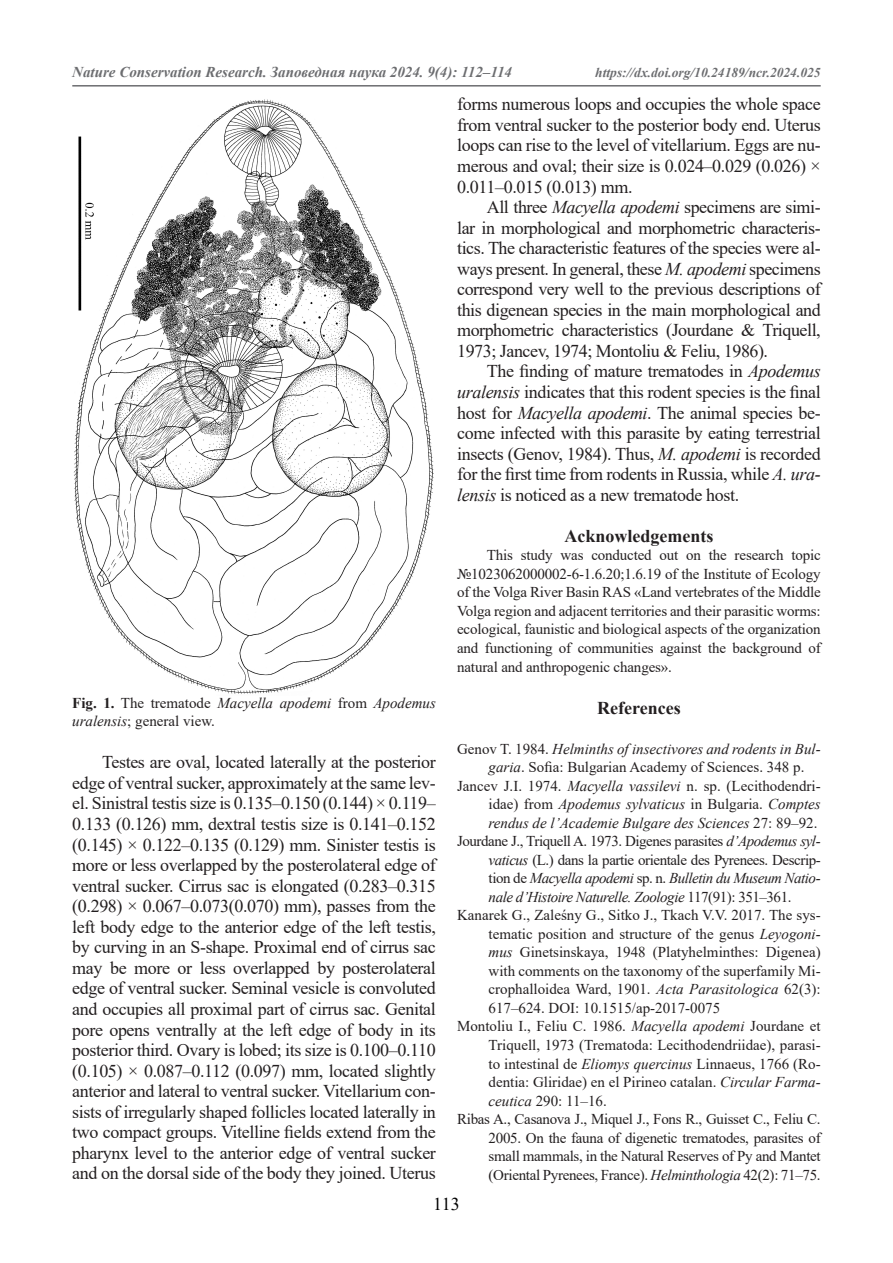
<style>
.page{position:relative;width:893px;height:1263px;background:#fff}
.page>*{position:absolute;margin:0;border:0;box-sizing:border-box;transform-origin:0 0}
.t1{font:18px/20.5px "Times New Roman";letter-spacing:-.02em;color:#231f20;text-align:justify}
.t2{font:700 18px "Times New Roman";color:#231f20}
.t3{font:18px "Times New Roman";color:#000}
.t4{font:15px/18.6px "Times New Roman";letter-spacing:-.01em;color:#231f20;text-align:justify}
.t5{font:italic 15px/18.6px "Times New Roman";color:#231f20}
.t6{font:italic 700 15px "Times New Roman";color:#6c6d70}
.t7{font:italic 700 13.5px "Times New Roman";color:#6c6d70}
.s1{font-weight:700;font-style:normal}
.s2{font-style:normal}
.s3{font-style:italic}
</style>
<div class="page">
<hr style="left:72px;top:85px;width:749px;height:2px;background:#6c6d70">
<img style="left:73px;top:99px;width:361px;height:595px">
<p class="t6" style="left:72px;top:62px;width:441px">Nature Conservation Research. Заповедная наука 2024. 9(4): 112–114</p>
<p class="t7" style="left:595px;top:63px;width:227px">https://dx.doi.org/10.24189/ncr.2024.025</p>
<p class="t5" style="left:72px;top:693px;width:365px;line-height:18px"><span class="s1">Fig. 1.</span> <span class="s2">The trematode</span> Macyella apodemi <span class="s2">from</span> Apodemus uralensis<span class="s2">; general view.</span></p>
<p class="t1" style="left:72px;top:751px;width:365px;text-indent:30px">Testes are oval, located laterally at the posterior edge of ventral sucker, approximately at the same lev&shy;el. Sinistral testis size is 0.135–0.150 (0.144) × 0.119– 0.133 (0.126) mm, dextral testis size is 0.141–0.152 (0.145) × 0.122–0.135 (0.129) mm. Sinister testis is more or less overlapped by the posterolateral edge of ventral sucker. Cirrus sac is elongated (0.283–0.315 (0.298) × 0.067–0.073(0.070) mm), passes from the left body edge to the anterior edge of the left testis, by curving in an S-shape. Proximal end of cirrus sac may be more or less overlapped by posterolateral edge of ventral sucker. Seminal vesicle is convoluted and occupies all proximal part of cirrus sac. Genital pore opens ventrally at the left edge of body in its posterior third. Ovary is lobed; its size is 0.100–0.110 (0.105) × 0.087–0.112 (0.097) mm, located slightly anterior and lateral to ventral sucker. Vitellarium con&shy;sists of irregularly shaped follicles located laterally in two compact groups. Vitelline fields extend from the pharynx level to the anterior edge of ventral sucker and on the dorsal side of the body they joined. Uterus</p>
<p class="t1" style="left:457px;top:93px;width:365px">forms numerous loops and occupies the whole space from ventral sucker to the posterior body end. Uterus loops can rise to the level of vitellarium. Eggs are nu&shy;merous and oval; their size is 0.024–0.029 (0.026) × 0.011–0.015 (0.013) mm.</p>
<p class="t1" style="left:457px;top:196px;width:365px;text-indent:30px">All three <span class="s3">Macyella apodemi</span> specimens are simi&shy;lar in morphological and morphometric characteris&shy;tics. The characteristic features of the species were al&shy;ways present. In general, these <span class="s3">M. apodemi</span> specimens correspond very well to the previous descriptions of this digenean species in the main morphological and morphometric characteristics (Jourdane &amp; Triquell, 1973; Jancev, 1974; Montoliu &amp; Feliu, 1986).</p>
<p class="t1" style="left:457px;top:361px;width:365px;text-indent:30px">The finding of mature trematodes in <span class="s3">Apodemus uralensis</span> indicates that this rodent species is the final host for <span class="s3">Macyella apodemi</span>. The animal species be&shy;come infected with this parasite by eating terrestrial insects (Genov, 1984). Thus, <span class="s3">M. apodemi</span> is recorded for the first time from rodents in Russia, while <span class="s3">A. ura&shy;lensis</span> is noticed as a new trematode host.</p>
<p class="t2" style="left:564px;top:523px;width:150px">Acknowledgements</p>
<p class="t4" style="left:457px;top:545px;width:365px;text-indent:30px">This study was conducted out on the research topic №1023062000002-6-1.6.20;1.6.19 of the Institute of Ecology of the Volga River Basin RAS «Land vertebrates of the Middle Volga region and adjacent territories and their parasitic worms: ecological, faunistic and biological aspects of the organization and functioning of communities against the background of natural and anthropogenic changes».</p>
<p class="t2" style="left:597px;top:695px;width:85px">References</p>
<p class="t4" style="left:489px;top:739px;width:334px;text-indent:-31px">Genov T. 1984. <span class="s3">Helminths of insectivores and rodents in Bul&shy;garia</span>. Sofia: Bulgarian Academy of Sciences. 348 p.</p>
<p class="t5" style="left:489px;top:776px;width:334px;text-align:justify;text-indent:-31px"><span class="s2">Jancev J.I. 1974.</span> Macyella vassilevi <span class="s2">n. sp. (Lecithodendri&shy;idae) from</span> Apodemus sylvaticus <span class="s2">in Bulgaria.</span> Comptes rendus de l’Academie Bulgare des Sciences <span class="s2">27: 89–92.</span></p>
<p class="t4" style="left:489px;top:831px;width:334px;text-indent:-31px">Jourdane J., Triquell A. 1973. Digenes parasites <span class="s3">d’Apodemus syl&shy;vaticus</span> (L.) dans la partie orientale des Pyrenees. Descrip&shy;tion de <span class="s3">Macyella apodemi</span> sp. n. <span class="s3">Bulletin du Museum Natio&shy;nale d’Histoire Naturelle. Zoologie</span> 117(91): 351–361.</p>
<p class="t4" style="left:489px;top:905px;width:334px;text-indent:-31px">Kanarek G., Zaleśny G., Sitko J., Tkach V.V. 2017. The sys&shy;tematic position and structure of the genus <span class="s3">Leyogoni&shy;mus</span> Ginetsinskaya, 1948 (Platyhelminthes: Digenea) with comments on the taxonomy of the superfamily Mi&shy;crophalloidea Ward, 1901. <span class="s3">Acta Parasitologica</span> 62(3):<br>617–624. DOI: 10.1515/ap-2017-0075</p>
<p class="t4" style="left:489px;top:1017px;width:334px;text-indent:-31px">Montoliu I., Feliu C. 1986. <span class="s3">Macyella apodemi</span> Jourdane et Triquell, 1973 (Trematoda: Lecithodendriidae), parasi&shy;to intestinal de <span class="s3">Eliomys quercinus</span> Linnaeus, 1766 (Ro&shy;dentia: Gliridae) en el Pirineo catalan. <span class="s3">Circular Farma&shy;ceutica</span> 290: 11–16.</p>
<p class="t4" style="left:489px;top:1109px;width:334px;text-indent:-31px">Ribas A., Casanova J., Miquel J., Fons R., Guisset C., Feliu C.<br>2005. On the fauna of digenetic trematodes, parasites of small mammals, in the Natural Reserves of Py and Mantet (Oriental Pyrenees, France). <span class="s3">Helminthologia</span> 42(2): 71–75.</p>
<p class="t3" style="left:433px;top:1191px;width:28px">113</p>
</div>
